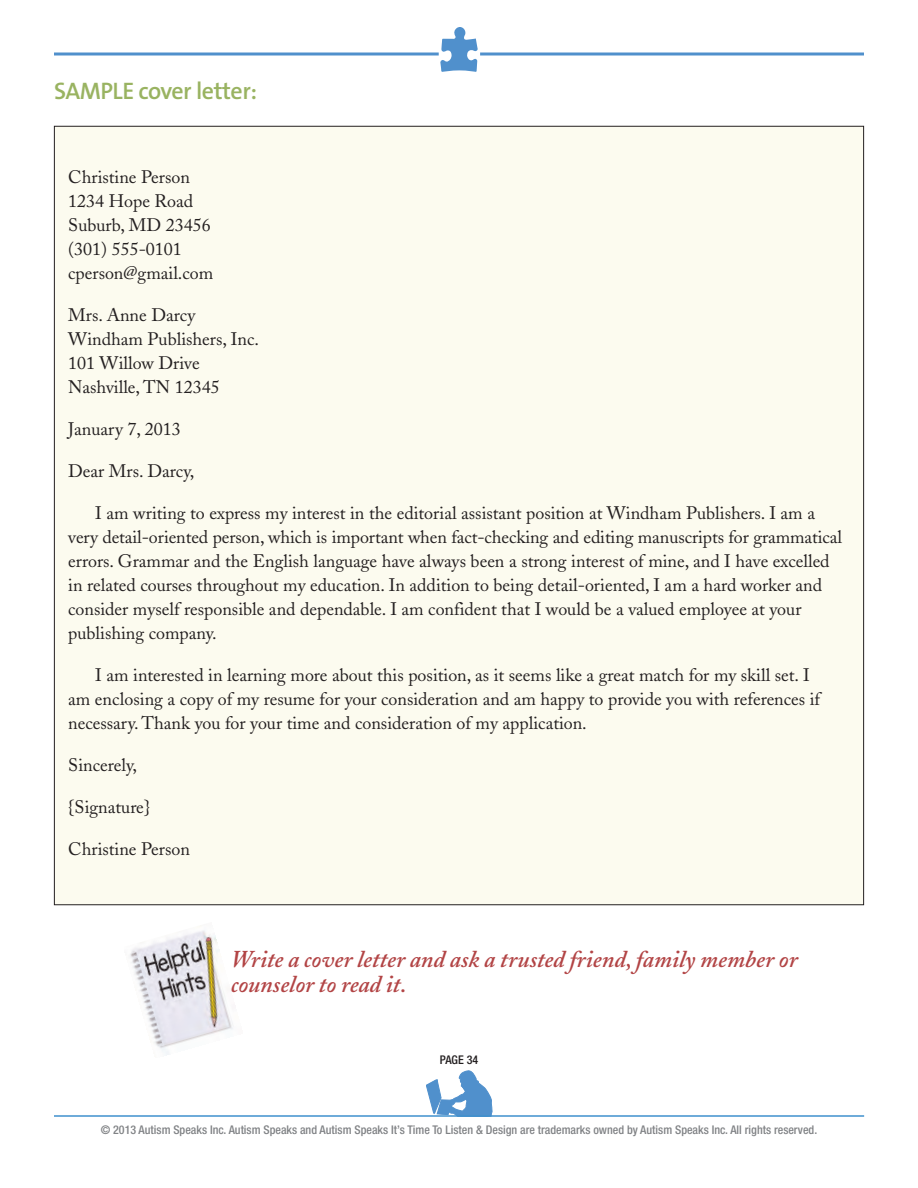
<style>
.page{position:relative;width:918px;height:1188px;background:#fff}
.page>*{position:absolute;margin:0;border:0;box-sizing:border-box;transform-origin:0 0}
.t1{font:italic 600 24px/25.5px "Adobe Caslon";color:#b24445}
.t2{font:600 24px "The Sans B6";letter-spacing:-.02em;color:#99b361}
.t3{font:18px/24px "Adobe Caslon";color:#231f20}
.t4{font:500 condensed 12px "Helvetica Neue";color:#808285}
.t5{font:500 condensed 12px "Helvetica Neue";color:#231f20}
</style>
<div class="page">
<svg style="left:440px;top:27px;width:38px;height:45px"></svg>
<svg style="left:54px;top:52px;width:385px;height:4px;background:#7babd8"></svg>
<svg style="left:480px;top:52px;width:384px;height:4px;background:#7babd8"></svg>
<svg style="left:426px;top:1071px;width:66px;height:44px"></svg>
<hr style="left:54px;top:1115px;width:810px;height:2px;background:#3f90cd">
<div style="left:54px;top:126px;width:810px;height:779px;background:#fcfbef"></div>
<img style="left:130px;top:930px;width:103px;height:126px">
<h1 class="t2" style="left:54px;top:78px;width:205px">SAMPLE cover letter:</h1>
<p class="t3" style="left:68px;top:168px;width:146px">Christine Person<br>1234 Hope Road<br>Suburb, MD 23456 (301) 555-0101 cperson@gmail.com</p>
<p class="t3" style="left:68px;top:305px;width:192px">Mrs. Anne Darcy<br>Windham Publishers, Inc.<br>101 Willow Drive<br>Nashville, TN 12345</p>
<p class="t3" style="left:68px;top:419px;width:114px">January 7, 2013</p>
<p class="t3" style="left:68px;top:461px;width:128px">Dear Mrs. Darcy,</p>
<p class="t3" style="left:68px;top:503px;width:775px;text-indent:27px">I am writing to express my interest in the editorial assistant position at Windham Publishers. I am a very detail-oriented person, which is important when fact-checking and editing manuscripts for grammatical errors. Grammar and the English language have always been a strong interest of mine, and I have excelled in related courses throughout my education. In addition to being detail-oriented, I am a hard worker and consider myself responsible and dependable. I am confident that I would be a valued employee at your publishing company.</p>
<p class="t3" style="left:68px;top:665px;width:753px;text-indent:27px">I am interested in learning more about this position, as it seems like a great match for my skill set. I am enclosing a copy of my resume for your consideration and am happy to provide you with references if necessary. Thank you for your time and consideration of my application.</p>
<p class="t3" style="left:68px;top:755px;width:70px">Sincerely,</p>
<p class="t3" style="left:68px;top:797px;width:84px">{Signature}</p>
<p class="t3" style="left:68px;top:839px;width:123px">Christine Person</p>
<h1 class="t1" style="left:231px;top:949px;width:568px">Write a cover letter and ask a trusted friend, family member or counselor to read it.</h1>
<p class="t5" style="left:440px;top:1055px;width:40px">PAGE 34</p>
<p class="t4" style="left:101px;top:1125px;width:718px">© 2013 Autism Speaks Inc. Autism Speaks and Autism Speaks It’s Time To Listen &amp; Design are trademarks owned by Autism Speaks Inc. All rights reserved.</p>
</div>
